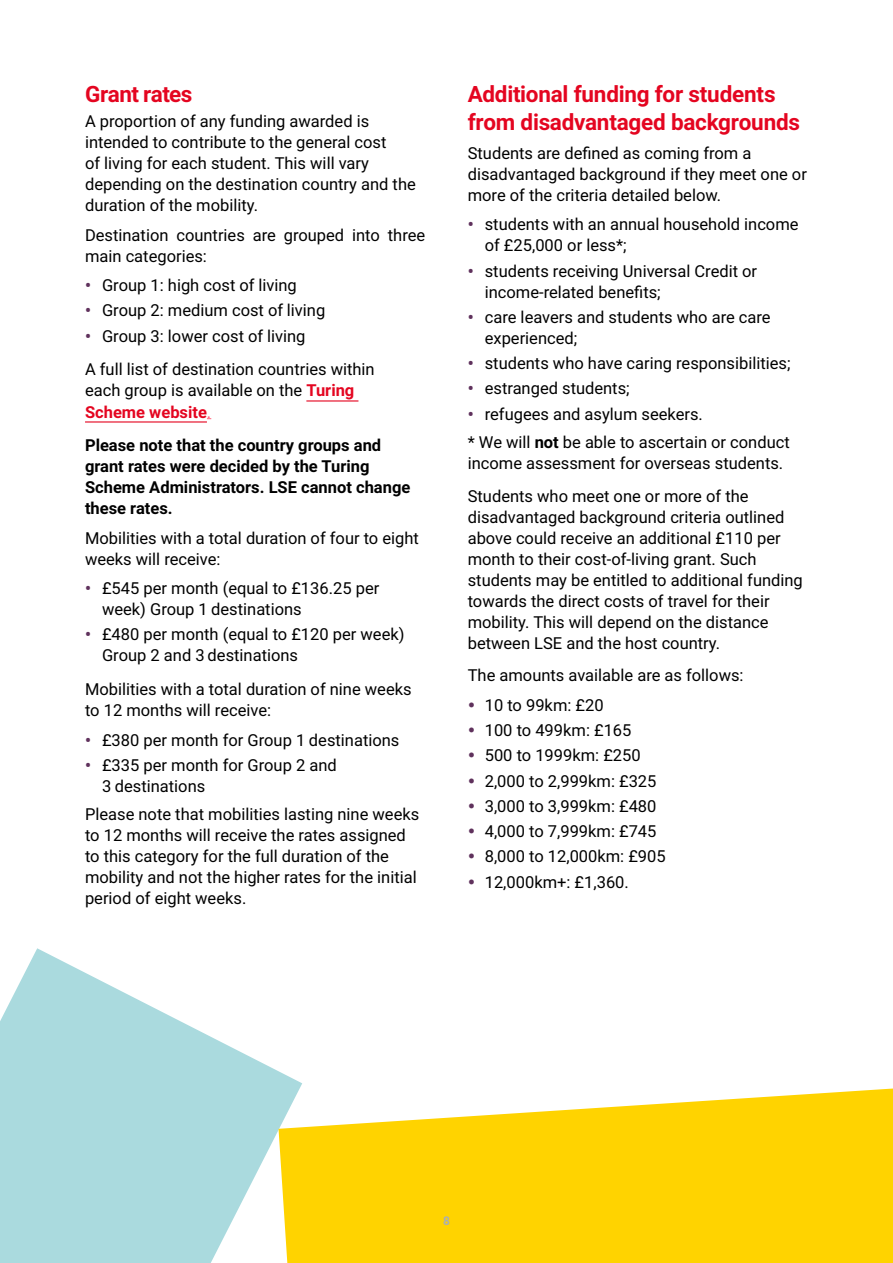
<style>
.page{position:relative;width:893px;height:1263px;background:#fff}
.page>*{position:absolute;margin:0;border:0;box-sizing:border-box;transform-origin:0 0}
.t1{font:700 22.5px/28.5px "Roboto";letter-spacing:-.01em;color:#e40520}
.t2{font:16.5px/21px "Roboto";color:#000}
.t3{font:700 16.5px/21px "Roboto";color:#000}
.t4{font:700 12px "Roboto";color:#aaafb2}
.s1{font-weight:700;color:#5f315c}
.s2{font-weight:700;color:#e40520}
.s3{color:#ff627b}
.s4{font-weight:700}
</style>
<div class="page">
<svg style="left:0;top:948px;width:302px;height:315px;fill:#aadade"></svg>
<hr style="left:306px;top:400px;width:52px;height:1px;background:#e40520">
<hr style="left:85px;top:421px;width:122px;height:1px;background:#e40520">
<svg style="left:279px;top:1088px;width:614px;height:175px;background:#fed81f"></svg>
<h1 class="t1" style="left:85px;top:79px;width:109px">Grant rates</h1>
<p class="t2" style="left:85px;top:110px;width:332px">A proportion of any funding awarded is intended to contribute to the general cost<br>of living for each student. This will vary depending on the destination country and the duration of the mobility.</p>
<p class="t2" style="left:85px;top:224px;width:342px">Destination countries are grouped into three main categories:</p>
<p class="t2" style="left:85px;top:274px;width:213px"><span class="s1">•</span> Group 1: high cost of living</p>
<p class="t2" style="left:85px;top:299px;width:242px"><span class="s1">•</span> Group 2: medium cost of living</p>
<p class="t2" style="left:85px;top:318px;width:291px;line-height:33.8px"><span class="s1">•</span> Group 3: lower cost of living<br>A full list of destination countries within</p>
<p class="t2" style="left:85px;top:379px;width:271px">each group is available on the <span class="s2">Turing<br>Scheme website</span><span class="s3">.</span></p>
<p class="t3" style="left:85px;top:434px;width:327px">Please note that the country groups and grant rates were decided by the Turing Scheme Administrators. LSE cannot change these rates.</p>
<p class="t2" style="left:85px;top:527px;width:335px">Mobilities with a total duration of four to eight weeks will receive:</p>
<p class="t2" style="left:102px;top:577px;width:279px;text-indent:-17px"><span class="s1">•</span> £545 per month (equal to £136.25 per week) Group 1 destinations</p>
<p class="t2" style="left:102px;top:623px;width:304px;text-indent:-17px"><span class="s1">•</span> £480 per month (equal to £120 per week)<br>Group 2 and 3 destinations</p>
<p class="t2" style="left:85px;top:678px;width:328px">Mobilities with a total duration of nine weeks to 12 months will receive:</p>
<p class="t2" style="left:85px;top:729px;width:316px"><span class="s1">•</span> £380 per month for Group 1 destinations</p>
<p class="t2" style="left:102px;top:754px;width:236px;text-indent:-17px"><span class="s1">•</span> £335 per month for Group 2 and<br>3 destinations</p>
<p class="t2" style="left:85px;top:803px;width:336px">Please note that mobilities lasting nine weeks to 12 months will receive the rates assigned to this category for the full duration of the mobility and not the higher rates for the initial period of eight weeks.</p>
<h1 class="t1" style="left:468px;top:79px;width:334px">Additional funding for students from disadvantaged backgrounds</h1>
<p class="t2" style="left:468px;top:142px;width:341px">Students are defined as coming from a disadvantaged background if they meet one or more of the criteria detailed below.</p>
<p class="t2" style="left:485px;top:213px;width:315px;text-indent:-17px"><span class="s1">•</span> students with an annual household income of £25,000 or less*;</p>
<p class="t2" style="left:485px;top:260px;width:274px;text-indent:-17px"><span class="s1">•</span> students receiving Universal Credit or income-related benefits;</p>
<p class="t2" style="left:485px;top:306px;width:287px;text-indent:-17px"><span class="s1">•</span> care leavers and students who are care experienced;</p>
<p class="t2" style="left:468px;top:352px;width:324px"><span class="s1">•</span> students who have caring responsibilities;</p>
<p class="t2" style="left:468px;top:377px;width:163px"><span class="s1">•</span> estranged students;</p>
<p class="t2" style="left:468px;top:399px;width:324px;line-height:28.3px"><span class="s1">•</span> refugees and asylum seekers.<br>* We will <span class="s4">not</span> be able to ascertain or conduct</p>
<p class="t2" style="left:468px;top:446px;width:317px;line-height:32.7px">income assessment for overseas students.<br>Students who meet one or more of the</p>
<p class="t2" style="left:468px;top:506px;width:337px">disadvantaged background criteria outlined above could receive an additional £110 per month to their cost-of-living grant. Such students may be entitled to additional funding towards the direct costs of travel for their mobility. This will depend on the distance between LSE and the host country.</p>
<p class="t2" style="left:485px;top:660px;width:260px;line-height:29.5px;text-indent:-17px">The amounts available are as follows:<br>10 to 99km: £20</p>
<p class="t2" style="left:485px;top:717px;width:183px;line-height:25.2px">100 to 499km: £165<br>500 to 1999km: £250<br>2,000 to 2,999km: £325<br>3,000 to 3,999km: £480<br>4,000 to 7,999km: £745<br>8,000 to 12,000km: £905<br>12,000km+: £1,360.</p>
<p class="t4" style="left:443px;top:1212px;width:8px">8</p>
</div>
